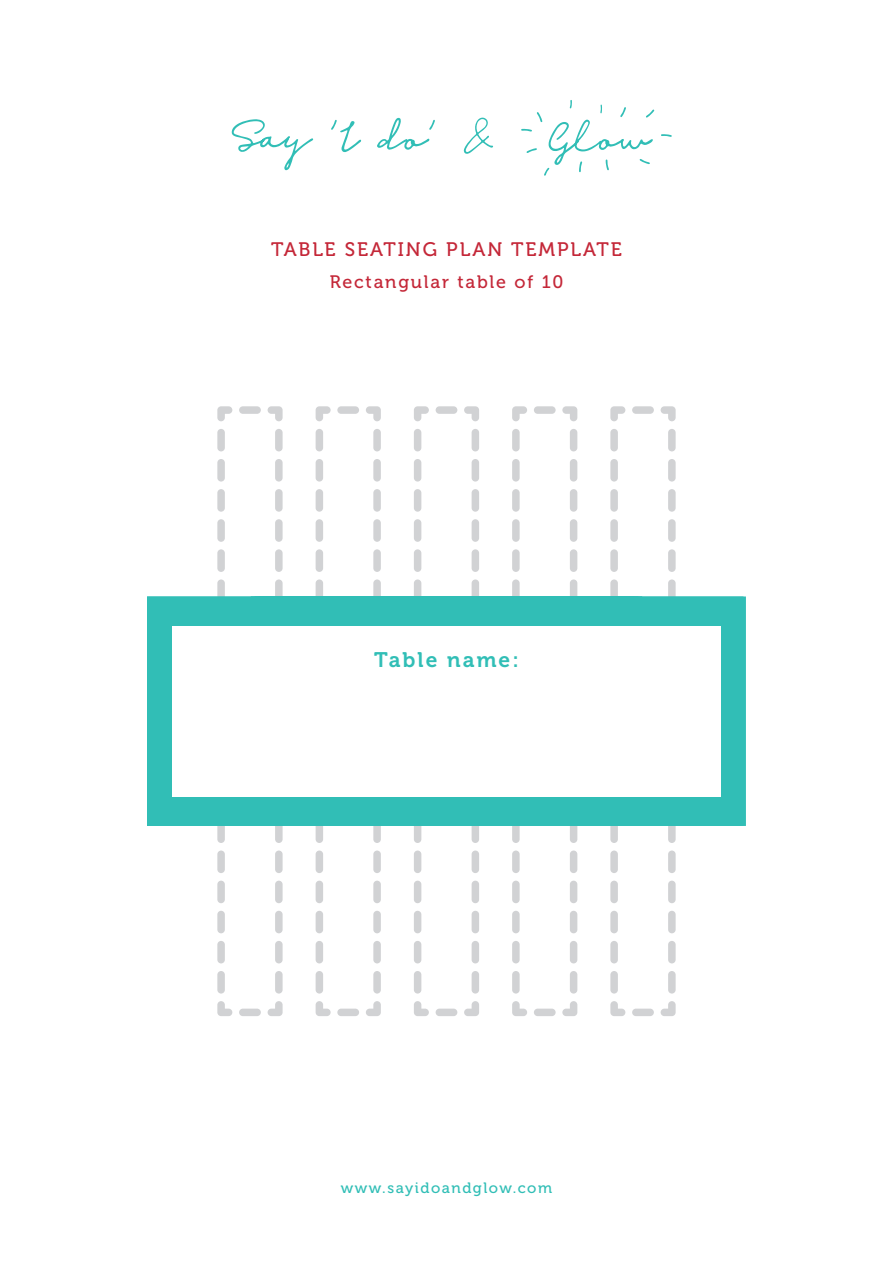
<style>
.page{position:relative;width:893px;height:1263px;background:#fff}
.page>*{position:absolute;margin:0;border:0;box-sizing:border-box;transform-origin:0 0}
.t1{font:21px "Museo 700";letter-spacing:.1em;color:#31beb6}
.t2{font:19.5px "Museo 500";letter-spacing:.1em;color:#c42738}
.t3{font:18px "Museo 500";letter-spacing:.1em;color:#c42738}
.t4{font:15px "Museo 500";letter-spacing:.1em;color:#31beb6}
</style>
<div class="page">
<svg style="left:268px;top:406px;width:15px;height:15px"></svg>
<svg style="left:275px;top:429px;width:8px;height:564px"></svg>
<svg style="left:268px;top:1001px;width:15px;height:15px"></svg>
<div style="left:239px;top:1009px;width:22px;height:7px;background:#d1d2d4;border-radius:4px"></div>
<svg style="left:217px;top:1001px;width:15px;height:15px"></svg>
<svg style="left:217px;top:429px;width:8px;height:564px"></svg>
<svg style="left:217px;top:406px;width:15px;height:15px"></svg>
<div style="left:239px;top:406px;width:22px;height:8px;background:#d1d2d4;border-radius:4px"></div>
<svg style="left:366px;top:406px;width:15px;height:15px"></svg>
<svg style="left:373px;top:429px;width:8px;height:564px"></svg>
<svg style="left:366px;top:1001px;width:15px;height:15px"></svg>
<div style="left:337px;top:1009px;width:22px;height:7px;background:#d1d2d4;border-radius:4px"></div>
<svg style="left:316px;top:1001px;width:15px;height:15px"></svg>
<svg style="left:316px;top:429px;width:7px;height:564px"></svg>
<svg style="left:316px;top:406px;width:15px;height:15px"></svg>
<div style="left:337px;top:406px;width:22px;height:8px;background:#d1d2d4;border-radius:4px"></div>
<svg style="left:464px;top:406px;width:15px;height:15px"></svg>
<svg style="left:472px;top:429px;width:7px;height:564px"></svg>
<svg style="left:464px;top:1001px;width:15px;height:15px"></svg>
<div style="left:436px;top:1009px;width:21px;height:7px;background:#d1d2d4;border-radius:4px"></div>
<svg style="left:414px;top:1001px;width:15px;height:15px"></svg>
<svg style="left:414px;top:429px;width:7px;height:564px"></svg>
<svg style="left:414px;top:406px;width:15px;height:15px"></svg>
<div style="left:436px;top:406px;width:21px;height:8px;background:#d1d2d4;border-radius:4px"></div>
<svg style="left:562px;top:406px;width:15px;height:15px"></svg>
<svg style="left:570px;top:429px;width:7px;height:564px"></svg>
<svg style="left:562px;top:1001px;width:15px;height:15px"></svg>
<div style="left:534px;top:1009px;width:22px;height:7px;background:#d1d2d4;border-radius:4px"></div>
<svg style="left:512px;top:1001px;width:15px;height:15px"></svg>
<svg style="left:512px;top:429px;width:8px;height:564px"></svg>
<svg style="left:512px;top:406px;width:15px;height:15px"></svg>
<div style="left:534px;top:406px;width:22px;height:8px;background:#d1d2d4;border-radius:4px"></div>
<svg style="left:661px;top:406px;width:15px;height:15px"></svg>
<svg style="left:668px;top:429px;width:8px;height:564px"></svg>
<svg style="left:661px;top:1001px;width:15px;height:15px"></svg>
<div style="left:632px;top:1009px;width:22px;height:7px;background:#d1d2d4;border-radius:4px"></div>
<svg style="left:610px;top:1001px;width:15px;height:15px"></svg>
<svg style="left:610px;top:429px;width:8px;height:564px"></svg>
<svg style="left:610px;top:406px;width:15px;height:15px"></svg>
<div style="left:632px;top:406px;width:22px;height:8px;background:#d1d2d4;border-radius:4px"></div>
<div style="left:147px;top:596px;width:596px;height:230px;background:#31beb6"></div>
<div style="left:330px;top:596px;width:233px;height:230px;background:#31beb6"></div>
<div style="left:333px;top:598px;width:227px;height:227px;background:#31beb6;border-radius:50%"></div>
<div style="left:172px;top:626px;width:549px;height:170px;background:#fff"></div>
<svg style="left:232px;top:119px;width:81px;height:51px"></svg>
<svg style="left:331px;top:118px;width:104px;height:34px"></svg>
<svg style="left:464px;top:117px;width:29px;height:37px"></svg>
<svg style="left:661px;top:134px;width:11px;height:3px"></svg>
<svg style="left:521px;top:100px;width:133px;height:76px"></svg>
<p class="t2" style="left:271px;top:239px;width:352px">TABLE SEATING PLAN TEMPLATE</p>
<p class="t3" style="left:330px;top:272px;width:235px">Rectangular table of 10</p>
<p class="t1" style="left:374px;top:648px;width:146px">Table name:</p>
<p class="t4" style="left:341px;top:1180px;width:213px">www.sayidoandglow.com</p>
</div>
